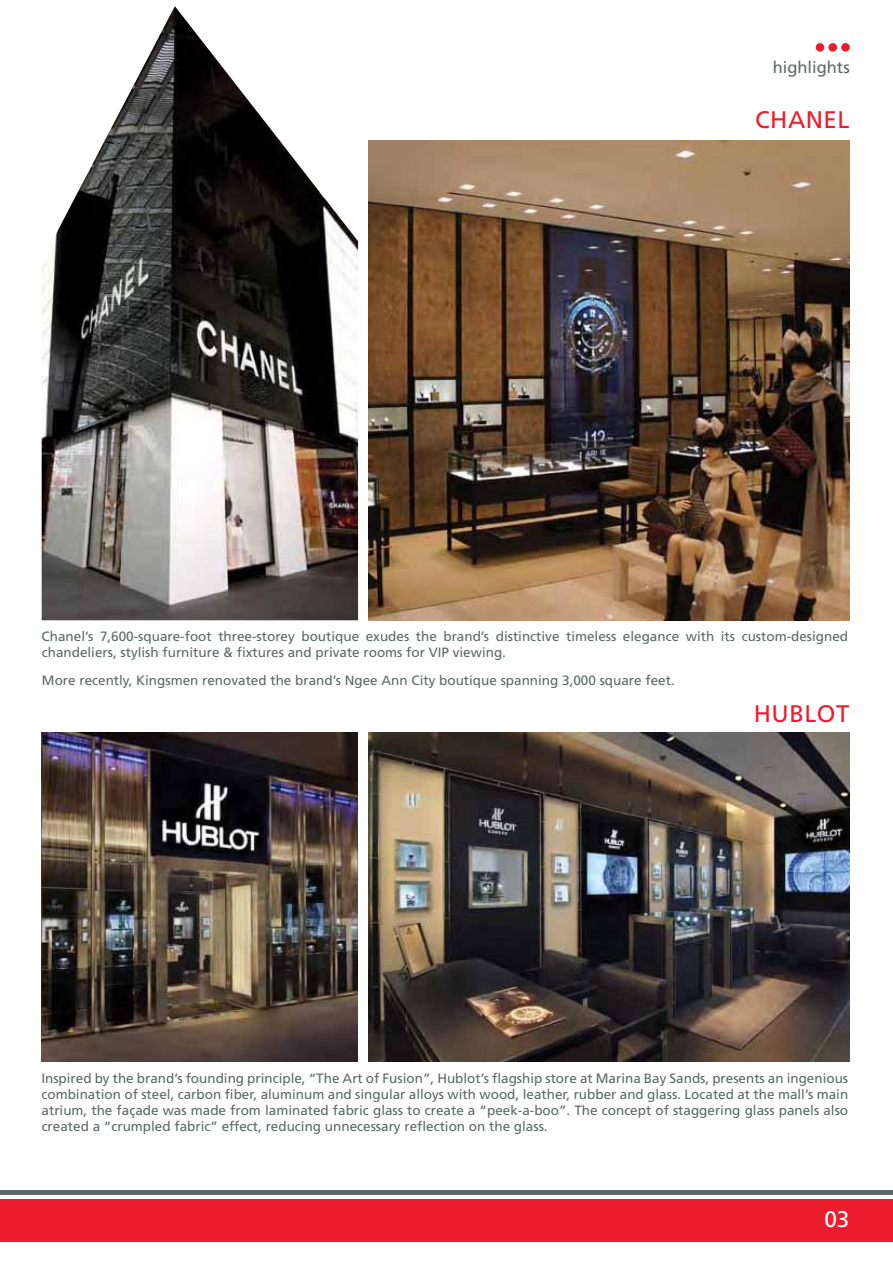
<style>
.page{position:relative;width:893px;height:1263px;background:#fff}
.page>*{position:absolute;margin:0;border:0;box-sizing:border-box;transform-origin:0 0}
.t1{font:24px "Frutiger CE";letter-spacing:.02em;color:#ed1c2e}
.t2{font:22.5px "Frutiger";color:#fff}
.t3{font:16.5px "Frutiger CE";color:#5d6967}
.t4{font:13.5px/16.2px "Frutiger CE";color:#5d6967}
</style>
<div class="page">
<div style="left:0;top:1199px;width:892px;height:43px;background:#ed1c2e"></div>
<hr style="left:0;top:1191px;width:892px;height:4px;background:#5d6967">
<div style="left:816px;top:43px;width:8px;height:9px;background:#ed1c2e;border-radius:50%"></div>
<div style="left:828px;top:43px;width:9px;height:9px;background:#ed1c2e;border-radius:50%"></div>
<div style="left:841px;top:43px;width:9px;height:9px;background:#ed1c2e;border-radius:50%"></div>
<img style="left:368px;top:732px;width:482px;height:330px">
<img style="left:42px;top:732px;width:315px;height:330px">
<img style="left:368px;top:141px;width:481px;height:479px">
<img style="left:42px;top:6px;width:316px;height:614px">
<p class="t3" style="left:773px;top:60px;width:78px">highlights</p>
<h1 class="t1" style="left:755px;top:110px;width:96px">CHANEL</h1>
<p class="t4" style="left:42px;top:629px;width:808px">Chanel’s 7,600-square-foot three-storey boutique exudes the brand’s distinctive timeless elegance with its custom-designed chandeliers, stylish furniture &amp; fixtures and private rooms for VIP viewing.</p>
<p class="t4" style="left:42px;top:674px;width:634px">More recently, Kingsmen renovated the brand’s Ngee Ann City boutique spanning 3,000 square feet.</p>
<h1 class="t1" style="left:754px;top:704px;width:97px">HUBLOT</h1>
<p class="t4" style="left:41px;top:1071px;width:808px;text-align:justify">Inspired by the brand’s founding principle, “The Art of Fusion”, Hublot’s flagship store at Marina Bay Sands, presents an ingenious combination of steel, carbon fiber, aluminum and singular alloys with wood, leather, rubber and glass. Located at the mall’s main atrium, the façade was made from laminated fabric glass to create a “peek-a-boo”. The concept of staggering glass panels also created a “crumpled fabric” effect, reducing unnecessary reflection on the glass.</p>
<h2 class="t2" style="left:824px;top:1211px;width:27px">03</h2>
</div>
